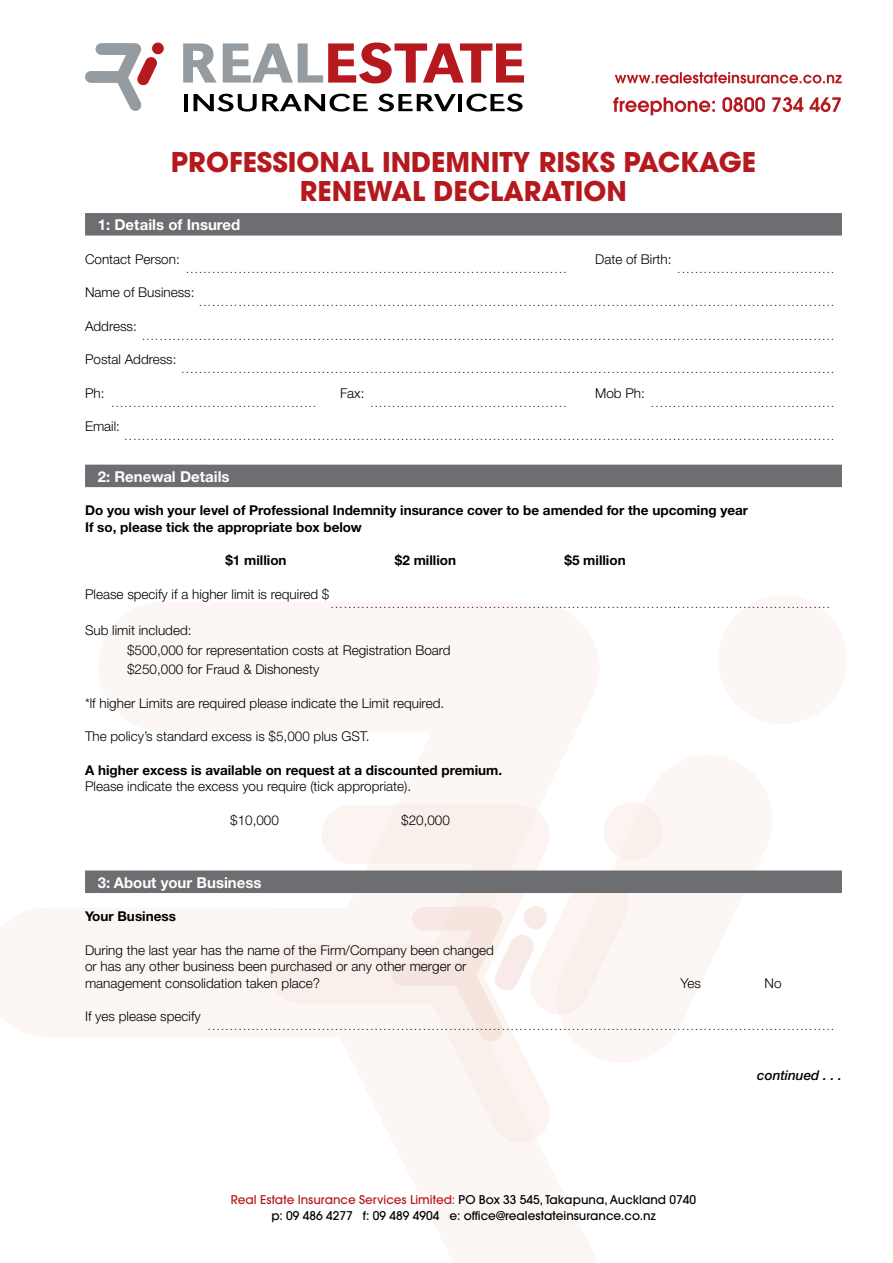
<style>
.page{position:relative;width:893px;height:1263px;background:#fff}
.page>*{position:absolute;margin:0;border:0;box-sizing:border-box;transform-origin:0 0}
.t1{font:700 27px/28.5px "Avant Garde";color:#b5191e;text-align:center}
.t2{font:700 15px "Helvetica Neue CE";color:#fff}
.t3{font:300 13.5px/19.5px "Helvetica Neue CE";color:#000}
.t4{font:700 13.5px/16.5px "Helvetica Neue CE";color:#000}
.t5{font:italic 500 13.5px "Helvetica Neue CE";color:#000}
.t6{font:500 12px/16.5px "Avant Garde";color:#000;text-align:center}
.t7{font:300 10.5px "Helvetica Neue CE";color:#000}
.s1{color:#b5191e}
</style>
<div class="page">
<div style="left:718px;top:595px;width:129px;height:129px;background:#fcf7f5;border-radius:50%"></div>
<svg style="left:609px;top:802px;width:135px;height:149px;fill:#fcf7f5"></svg>
<svg style="left:269px;top:804px;width:340px;height:340px"></svg>
<div style="left:85px;top:213px;width:757px;height:23px;background:#6d6e71"></div>
<div style="left:85px;top:465px;width:757px;height:22px;background:#6d6e71"></div>
<div style="left:85px;top:870px;width:757px;height:23px;background:#6d6e71"></div>
<svg style="left:613px;top:97px;width:228px;height:18px"></svg>
<svg style="left:615px;top:72px;width:227px;height:12px"></svg>
<svg style="left:183px;top:43px;width:34px;height:40px"></svg>
<svg style="left:223px;top:43px;width:301px;height:40px"></svg>
<hr style="left:184px;top:94px;width:4px;height:17px;background:#000">
<svg style="left:193px;top:94px;width:175px;height:18px"></svg>
<svg style="left:378px;top:94px;width:78px;height:18px"></svg>
<hr style="left:458px;top:94px;width:4px;height:17px;background:#000">
<svg style="left:466px;top:94px;width:57px;height:18px"></svg>
<div style="left:152px;top:43px;width:12px;height:11px;background:#b5191e;border-radius:50%"></div>
<svg style="left:85px;top:43px;width:73px;height:68px"></svg>
<h1 class="t1" style="left:171px;top:148px;width:587px">PROFESSIONAL INDEMNITY RISKS PACKAGE<br>RENEWAL DECLARATION</h1>
<h2 class="t2" style="left:98px;top:215px;width:144px">1: Details of Insured</h2>
<p class="t3" style="left:85px;top:249px;width:96px">Contact Person:</p>
<p class="t7" style="left:186px;top:262px;width:382px">.......................................................................................</p>
<p class="t3" style="left:595px;top:249px;width:78px">Date of Birth:</p>
<p class="t7" style="left:678px;top:262px;width:158px">....................................</p>
<p class="t3" style="left:85px;top:282px;width:111px">Name of Business:</p>
<p class="t3" style="left:85px;top:316px;width:53px">Address:</p>
<p class="t7" style="left:199px;top:296px;width:636px">.................................................................................................................................................</p>
<p class="t7" style="left:142px;top:329px;width:693px">..............................................................................................................................................................</p>
<p class="t3" style="left:85px;top:349px;width:93px">Postal Address:</p>
<p class="t7" style="left:182px;top:363px;width:654px">.....................................................................................................................................................</p>
<p class="t3" style="left:85px;top:383px;width:21px">Ph:</p>
<p class="t7" style="left:111px;top:396px;width:206px">...............................................</p>
<p class="t3" style="left:340px;top:383px;width:26px">Fax:</p>
<p class="t3" style="left:595px;top:383px;width:51px">Mob Ph:</p>
<p class="t7" style="left:370px;top:396px;width:198px">.............................................</p>
<p class="t7" style="left:651px;top:396px;width:184px">..........................................</p>
<p class="t3" style="left:85px;top:416px;width:37px">Email:</p>
<p class="t7" style="left:125px;top:430px;width:711px">..................................................................................................................................................................</p>
<h2 class="t2" style="left:98px;top:467px;width:133px">2: Renewal Details</h2>
<p class="t4" style="left:85px;top:502px;width:665px">Do you wish your level of Professional Indemnity insurance cover to be amended for the upcoming year<br>If so, please tick the appropriate box below</p>
<p class="t4" style="left:225px;top:552px;width:63px">$1 million</p>
<p class="t4" style="left:395px;top:552px;width:63px">$2 million</p>
<p class="t4" style="left:564px;top:552px;width:63px">$5 million</p>
<p class="t3" style="left:85px;top:584px;width:246px">Please specify if a higher limit is required $</p>
<p class="t7" style="left:331px;top:597px;width:500px">..................................................................................................................</p>
<p class="t3" style="left:127px;top:621px;width:325px;text-indent:-42px">Sub limit included:<br>$500,000 for representation costs at Registration Board $250,000 for Fraud &amp; Dishonesty</p>
<p class="t3" style="left:85px;top:693px;width:361px">*lf higher Limits are required please indicate the Limit required.</p>
<p class="t3" style="left:85px;top:727px;width:286px">The policy’s standard excess is $5,000 plus GST.</p>
<p class="t4" style="left:85px;top:762px;width:419px">A higher excess is available on request at a discounted premium.</p>
<p class="t3" style="left:85px;top:777px;width:328px">Please indicate the excess you require (tick appropriate).</p>
<p class="t3" style="left:230px;top:810px;width:50px">$10,000</p>
<p class="t3" style="left:401px;top:810px;width:50px">$20,000</p>
<h2 class="t2" style="left:98px;top:873px;width:165px">3: About your Business</h2>
<p class="t4" style="left:85px;top:908px;width:92px">Your Business</p>
<p class="t3" style="left:85px;top:941px;width:410px;line-height:16.5px">During the last year has the name of the Firm/Company been changed or has any other business been purchased or any other merger or management consolidation taken place?</p>
<p class="t3" style="left:85px;top:1006px;width:117px">If yes please specify</p>
<p class="t3" style="left:681px;top:973px;width:22px">Yes</p>
<p class="t3" style="left:765px;top:973px;width:19px">No</p>
<p class="t7" style="left:208px;top:1020px;width:628px">...............................................................................................................................................</p>
<p class="t5" style="left:757px;top:1066px;width:86px">continued . . .</p>
<p class="t6" style="left:231px;top:1191px;width:467px"><span class="s1">Real Estate Insurance Services Limited:</span> PO Box 33 545, Takapuna, Auckland 0740 p: 09 486 4277 f: 09 489 4904 e: office@realestateinsurance.co.nz</p>
</div>
